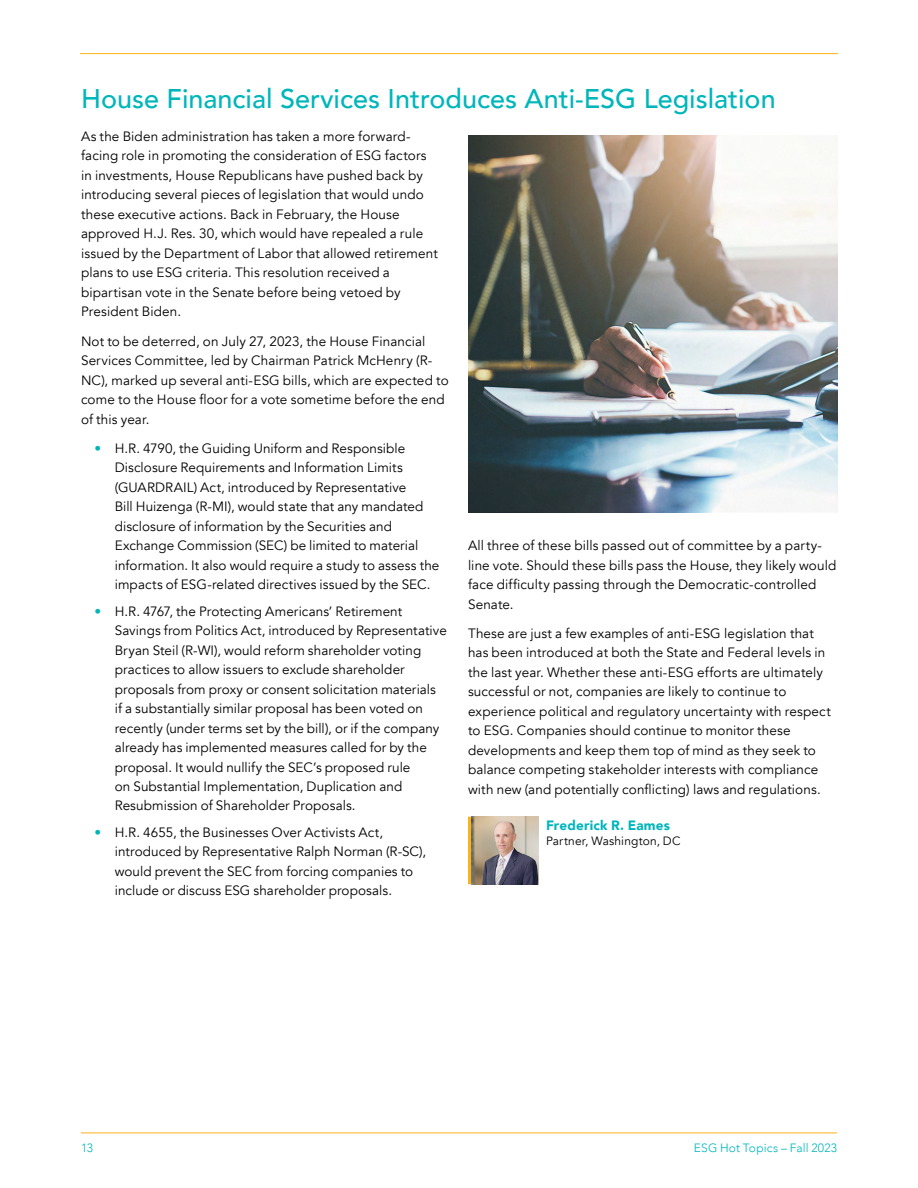
<style>
.page{position:relative;width:918px;height:1188px;background:#fff}
.page>*{position:absolute;margin:0;border:0;box-sizing:border-box;transform-origin:0 0}
.t1{font:500 27px "Avenir";color:#00b6bb}
.t2{font:13.5px/19.5px "Avenir";letter-spacing:.01em;color:#000}
.t3{font:900 13.5px "Avenir";letter-spacing:.015em;color:#00b6bc}
.t4{font:300 12px "Avenir";letter-spacing:.015em;color:#00b6bb}
.t5{font:12px "Avenir";letter-spacing:.015em;color:#000}
.s1{color:#00b6bb}
</style>
<div class="page">
<hr style="left:81px;top:1133px;width:756px;height:1px;background:#fcb316">
<hr style="left:80px;top:53px;width:758px;height:1px;background:#fcb316">
<img style="left:471px;top:817px;width:67px;height:67px">
<hr style="left:468px;top:817px;width:3px;height:67px;background:#fcb316">
<img style="left:468px;top:135px;width:370px;height:378px">
<h1 class="t1" style="left:81px;top:75px;width:696px">House Financial Services Introduces Anti-ESG Legislation</h1>
<p class="t2" style="left:81px;top:127px;width:359px">As the Biden administration has taken a more forward&shy;facing role in promoting the consideration of ESG factors in investments, House Republicans have pushed back by introducing several pieces of legislation that would undo these executive actions. Back in February, the House approved H.J. Res. 30, which would have repealed a rule issued by the Department of Labor that allowed retirement plans to use ESG criteria. This resolution received a bipartisan vote in the Senate before being vetoed by President Biden.</p>
<p class="t2" style="left:81px;top:332px;width:369px">Not to be deterred, on July 27, 2023, the House Financial Services Committee, led by Chairman Patrick McHenry (R-NC), marked up several anti-ESG bills, which are expected to come to the House floor for a vote sometime before the end of this year.</p>
<p class="t2" style="left:115px;top:439px;width:326px;text-indent:-20px"><span class="s1">•</span> H.R. 4790, the Guiding Uniform and Responsible Disclosure Requirements and Information Limits (GUARDRAIL) Act, introduced by Representative<br>Bill Huizenga (R-MI), would state that any mandated disclosure of information by the Securities and Exchange Commission (SEC) be limited to material information. It also would require a study to assess the impacts of ESG-related directives issued by the SEC.</p>
<p class="t2" style="left:115px;top:601px;width:334px;text-indent:-20px"><span class="s1">•</span> H.R. 4767, the Protecting Americans’ Retirement Savings from Politics Act, introduced by Representative Bryan Steil (R-WI), would reform shareholder voting practices to allow issuers to exclude shareholder proposals from proxy or consent solicitation materials<br>if a substantially similar proposal has been voted on recently (under terms set by the bill), or if the company already has implemented measures called for by the proposal. It would nullify the SEC’s proposed rule<br>on Substantial Implementation, Duplication and Resubmission of Shareholder Proposals.</p>
<p class="t2" style="left:115px;top:823px;width:313px;text-indent:-20px"><span class="s1">•</span> H.R. 4655, the Businesses Over Activists Act, introduced by Representative Ralph Norman (R-SC), would prevent the SEC from forcing companies to include or discuss ESG shareholder proposals.</p>
<p class="t2" style="left:468px;top:536px;width:370px">All three of these bills passed out of committee by a party&shy;line vote. Should these bills pass the House, they likely would face difficulty passing through the Democratic-controlled Senate.</p>
<p class="t2" style="left:468px;top:624px;width:364px">These are just a few examples of anti-ESG legislation that has been introduced at both the State and Federal levels in the last year. Whether these anti-ESG efforts are ultimately successful or not, companies are likely to continue to experience political and regulatory uncertainty with respect to ESG. Companies should continue to monitor these developments and keep them top of mind as they seek to balance competing stakeholder interests with compliance with new (and potentially conflicting) laws and regulations.</p>
<p class="t3" style="left:546px;top:814px;width:126px">Frederick R. Eames</p>
<p class="t5" style="left:546px;top:834px;width:136px">Partner, Washington, DC</p>
<p class="t4" style="left:81px;top:1141px;width:13px">13</p>
<p class="t4" style="left:694px;top:1141px;width:145px">ESG Hot Topics – Fall 2023</p>
</div>
